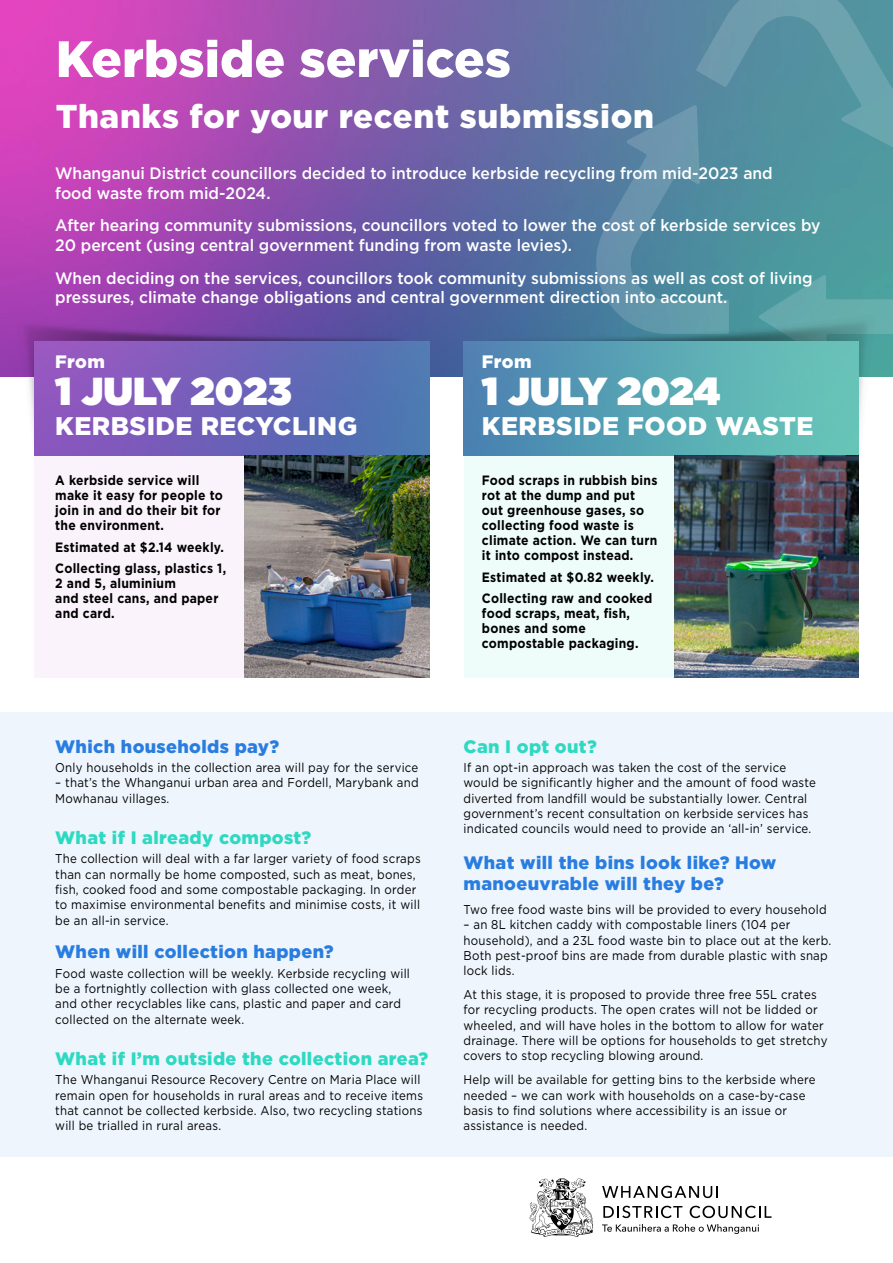
<style>
.page{position:relative;width:893px;height:1263px;background:#fff}
.page>*{position:absolute;margin:0;border:0;box-sizing:border-box;transform-origin:0 0}
.t1{font:900 51px "Gotham";color:#fff}
.t2{font:900 39px "Gotham";color:#fff}
.t3{font:900 33px "Gotham";letter-spacing:.02em;color:#fff}
.t4{font:900 25.5px "Gotham";letter-spacing:.02em;color:#fff}
.t5{font:900 18px/21.6px "Gotham";letter-spacing:.02em;color:#297de0}
.t6{font:900 18px "Gotham";letter-spacing:.02em;color:#2ed9c2}
.t7{font:900 18px "Gotham";letter-spacing:.02em;color:#fff}
.t8{font:500 16.5px/19.8px "Gotham";color:#fff;scale:.95 1}
.t9{font:700 13.5px/15px "Gotham";letter-spacing:.02em;color:#000;scale:.9 1}
.t10{font:12.75px/15.3px "Gotham";letter-spacing:.02em;color:#000;scale:.9 1}
</style>
<div class="page">
<div style="left:34px;top:434px;width:330px;height:243px;background:#fbf3fb"></div>
<div style="left:463px;top:434px;width:330px;height:243px;background:#eefcfa"></div>
<img style="left:0;top:0;width:893px;height:377px">
<svg style="left:595px;top:0;width:298px;height:359px;background:#5691a2"></svg>
<img style="left:483px;top:315px;width:392px;height:189px">
<img style="left:15px;top:320px;width:392px;height:136px">
<img style="left:34px;top:341px;width:395px;height:114px">
<img style="left:463px;top:342px;width:395px;height:113px">
<img style="left:674px;top:455px;width:184px;height:222px">
<img style="left:244px;top:455px;width:185px;height:222px">
<div style="left:0;top:712px;width:893px;height:444px;background:#eef5fc"></div>
<svg style="left:602px;top:1186px;width:116px;height:12px"></svg>
<svg style="left:603px;top:1206px;width:79px;height:12px"></svg>
<svg style="left:690px;top:1206px;width:81px;height:12px"></svg>
<svg style="left:602px;top:1224px;width:157px;height:10px"></svg>
<svg style="left:529px;top:1178px;width:64px;height:59px"></svg>
<p class="t1" style="left:56px;top:24px;width:457px">Kerbside services</p>
<p class="t3" style="left:56px;top:94px;width:600px">Thanks for your recent submission</p>
<p class="t8" style="left:55px;top:163px;width:757px">Whanganui District councillors decided to introduce kerbside recycling from mid-2023 and food waste from mid-2024.</p>
<p class="t8" style="left:55px;top:215px;width:807px">After hearing community submissions, councillors voted to lower the cost of kerbside services by<br>20 percent (using central government funding from waste levies).</p>
<p class="t8" style="left:55px;top:268px;width:799px">When deciding on the services, councillors took community submissions as well as cost of living pressures, climate change obligations and central government direction into account.</p>
<p class="t7" style="left:55px;top:349px;width:51px">From</p>
<p class="t7" style="left:482px;top:349px;width:51px">From</p>
<p class="t2" style="left:55px;top:363px;width:238px">1 JULY 2023</p>
<p class="t2" style="left:482px;top:363px;width:240px">1 JULY 2024</p>
<p class="t4" style="left:55px;top:408px;width:303px">KERBSIDE RECYCLING</p>
<p class="t4" style="left:482px;top:408px;width:333px">KERBSIDE FOOD WASTE</p>
<p class="t9" style="left:55px;top:473px;width:188px">A kerbside service will make it easy for people to join in and do their bit for the environment.</p>
<p class="t9" style="left:55px;top:539px;width:189px">Estimated at $2.14 weekly.</p>
<p class="t9" style="left:55px;top:561px;width:191px">Collecting glass, plastics 1,<br>2 and 5, aluminium<br>and steel cans, and paper and card.</p>
<p class="t5" style="left:55px;top:735px;width:225px">Which households pay?</p>
<p class="t10" style="left:55px;top:760px;width:405px">Only households in the collection area will pay for the service</p>
<p class="t10" style="left:55px;top:775px;width:405px">– that’s the Whanganui urban area and Fordell, Marybank and<br>Mowhanau villages.</p>
<p class="t6" style="left:55px;top:825px;width:257px">What if I already compost?</p>
<p class="t10" style="left:55px;top:851px;width:407px">The collection will deal with a far larger variety of food scraps than can normally be home composted, such as meat, bones, fish, cooked food and some compostable packaging. In order to maximise environmental benefits and minimise costs, it will be an all-in service.</p>
<p class="t5" style="left:55px;top:941px;width:280px">When will collection happen?</p>
<p class="t10" style="left:55px;top:965px;width:396px">Food waste collection will be weekly. Kerbside recycling will be a fortnightly collection with glass collected one week, and other recyclables like cans, plastic and paper and card collected on the alternate week.</p>
<p class="t6" style="left:55px;top:1046px;width:375px">What if I’m outside the collection area?</p>
<p class="t10" style="left:55px;top:1072px;width:410px">The Whanganui Resource Recovery Centre on Maria Place will remain open for households in rural areas and to receive items that cannot be collected kerbside. Also, two recycling stations will be trialled in rural areas.</p>
<p class="t9" style="left:482px;top:473px;width:196px">Food scraps in rubbish bins rot at the dump and put out greenhouse gases, so collecting food waste is climate action. We can turn it into compost instead.</p>
<p class="t9" style="left:482px;top:569px;width:193px">Estimated at $0.82 weekly.</p>
<p class="t9" style="left:482px;top:591px;width:191px">Collecting raw and cooked food scraps, meat, fish, bones and some compostable packaging.</p>
<p class="t6" style="left:463px;top:734px;width:135px">Can I opt out?</p>
<p class="t10" style="left:463px;top:760px;width:393px">If an opt-in approach was taken the cost of the service would be significantly higher and the amount of food waste diverted from landfill would be substantially lower. Central government’s recent consultation on kerbside services has indicated councils would need to provide an ‘all-in’ service.</p>
<p class="t5" style="left:463px;top:851px;width:314px">What will the bins look like? How manoeuvrable will they be?</p>
<p class="t10" style="left:463px;top:902px;width:405px">Two free food waste bins will be provided to every household</p>
<p class="t10" style="left:463px;top:917px;width:410px">– an 8L kitchen caddy with compostable liners (104 per household), and a 23L food waste bin to place out at the kerb.<br>Both pest-proof bins are made from durable plastic with snap lock lids.</p>
<p class="t10" style="left:463px;top:987px;width:406px">At this stage, it is proposed to provide three free 55L crates for recycling products. The open crates will not be lidded or wheeled, and will have holes in the bottom to allow for water drainage. There will be options for households to get stretchy covers to stop recycling blowing around.</p>
<p class="t10" style="left:463px;top:1072px;width:393px">Help will be available for getting bins to the kerbside where needed – we can work with households on a case-by-case basis to find solutions where accessibility is an issue or assistance is needed.</p>
</div>
